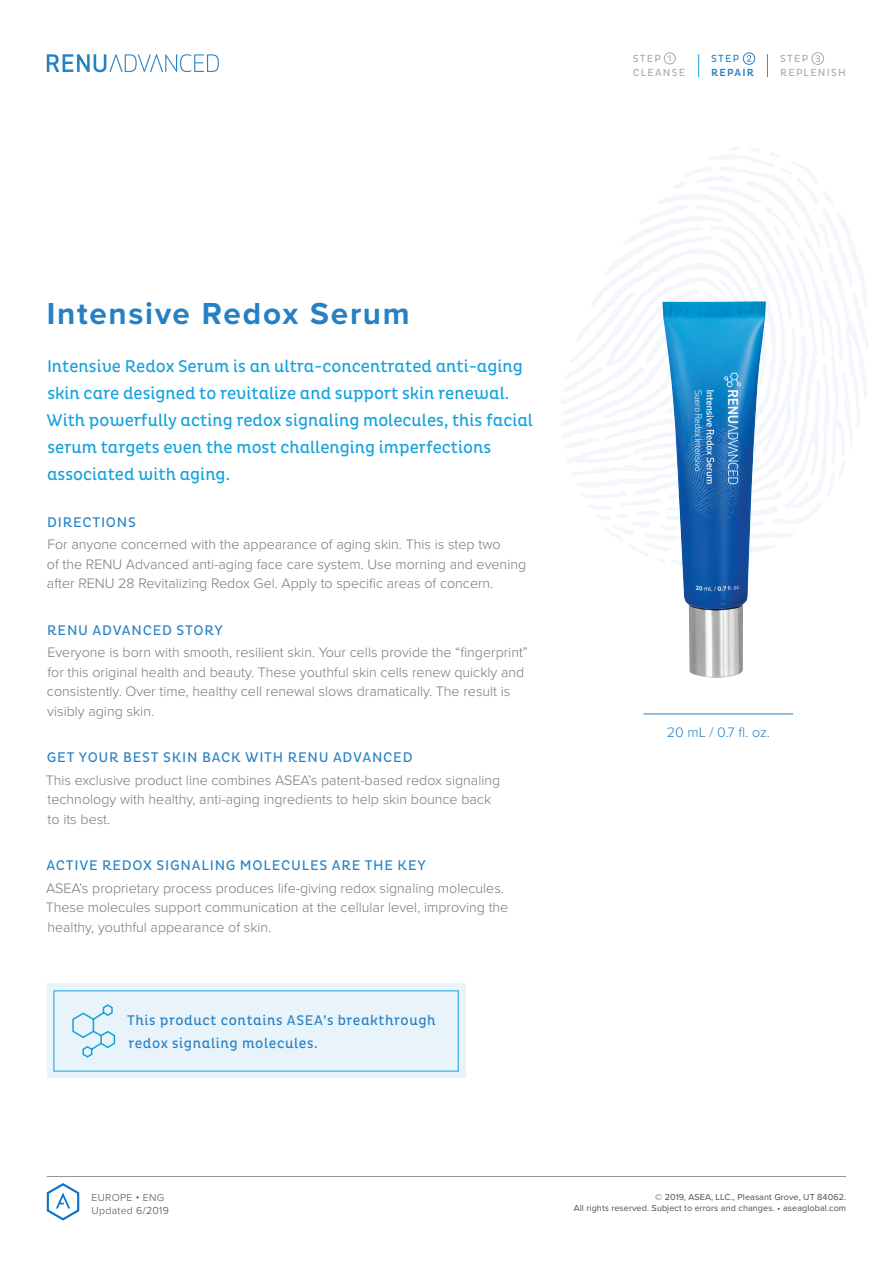
<style>
.page{position:relative;width:893px;height:1263px;background:#fff}
.page>*{position:absolute;margin:0;border:0;box-sizing:border-box;transform-origin:0 0}
.t1{font:700 31.5px "Proxima Nova";letter-spacing:.055em;color:#2681c4}
.t2{font:17.25px/27px "Pluto Cond";color:#14a2dc}
.t3{font:300 14.25px/19.5px "Proxima Nova";color:#76787b}
.t4{font:14.25px/22.5px "Pluto Cond";letter-spacing:.055em;color:#2681c4}
.t5{font:300 14.25px "Proxima Nova";color:#2681c4}
.Body_Copy{font:10.5px "Pluto Cond";letter-spacing:.115em;color:#a8a9ad}
.t6{font:300 10.5px "Proxima Nova";letter-spacing:.03em;color:#4b4c4d}
.Body_Copy-2{font:500 10.5px "Pluto Cond";letter-spacing:.115em;color:#2681c4}
.Body_Copy-3{font:10.5px "Pluto Cond";color:#2681c4}
.t7{font:9px "Proxima Nova";letter-spacing:.01em;color:#4b4c4d}
.s1{color:#3e3e3f}
</style>
<div class="page">
<hr style="left:47px;top:1176px;width:799px;height:1px;background:#939598">
<svg style="left:46px;top:1183px;width:34px;height:38px"></svg>
<svg style="left:561px;top:147px;width:308px;height:415px"></svg>
<img style="left:662px;top:301px;width:104px;height:377px">
<div style="left:47px;top:984px;width:418px;height:94px;background:#e9f3fa"></div>
<svg style="left:72px;top:1004px;width:44px;height:54px"></svg>
<hr style="left:644px;top:714px;width:149px;height:1px;background:#2681c4">
<svg style="left:47px;top:54px;width:172px;height:18px"></svg>
<div style="left:664px;top:52px;width:12px;height:12px;border:1px solid #a8a9ad;border-radius:50%"></div>
<div style="left:743px;top:52px;width:12px;height:13px;border:1px solid #2681c4;border-radius:50%"></div>
<svg style="left:747px;top:55px;width:4px;height:7px"></svg>
<div style="left:811px;top:52px;width:13px;height:13px;border:1px solid #a8a9ad;border-radius:50%"></div>
<svg style="left:816px;top:55px;width:4px;height:7px"></svg>
<svg style="left:767px;top:54px;width:1px;height:23px"></svg>
<svg style="left:698px;top:54px;width:1px;height:23px"></svg>
<p class="Body_Copy" style="left:633px;top:53px;width:29px">STEP</p>
<p class="Body_Copy-3" style="left:711px;top:53px;width:29px">STEP</p>
<p class="Body_Copy" style="left:780px;top:53px;width:29px">STEP</p>
<p class="t1" style="left:47px;top:294px;width:364px">Intensive Redox Serum</p>
<p class="t2" style="left:46px;top:353px;width:488px">Intensive Redox Serum is an ultra-concentrated anti-aging skin care designed to revitalize and support skin renewal.<br>With powerfully acting redox signaling molecules, this facial serum targets even the most challenging imperfections associated with aging.</p>
<p class="t4" style="left:47px;top:511px;width:90px">DIRECTIONS</p>
<p class="t3" style="left:47px;top:534px;width:481px">For anyone concerned with the appearance of aging skin. This is step two<br>of the RENU Advanced anti-aging face care system. Use morning and evening after RENU 28 Revitalizing Redox Gel. Apply to specific areas of concern.</p>
<p class="t4" style="left:47px;top:619px;width:177px">RENU ADVANCED STORY</p>
<p class="t3" style="left:47px;top:642px;width:483px">Everyone is born with smooth, resilient skin. Your cells provide the “fingerprint” for this original health and beauty. These youthful skin cells renew quickly and consistently. Over time, healthy cell renewal slows dramatically. The result is visibly aging skin.</p>
<p class="t4" style="left:47px;top:747px;width:367px">GET YOUR BEST SKIN BACK WITH RENU ADVANCED</p>
<p class="t3" style="left:46px;top:770px;width:456px">This exclusive product line combines ASEA’s patent-based redox signaling technology with healthy, anti-aging ingredients to help skin bounce back to its best.</p>
<p class="t4" style="left:46px;top:855px;width:381px">ACTIVE REDOX SIGNALING MOLECULES ARE THE KEY</p>
<p class="t3" style="left:46px;top:878px;width:464px">ASEA’s proprietary process produces life-giving redox signaling molecules.<br>These molecules support communication at the cellular level, improving the healthy, youthful appearance of skin.</p>
<p class="t4" style="left:127px;top:1009px;width:310px">This product contains ASEA’s breakthrough redox signaling molecules.</p>
<p class="t6" style="left:92px;top:1190px;width:74px">EUROPE • ENG</p>
<p class="Body_Copy" style="left:633px;top:67px;width:54px">CLEANSE</p>
<p class="Body_Copy-2" style="left:711px;top:67px;width:44px">REPAIR</p>
<p class="Body_Copy" style="left:780px;top:67px;width:67px">REPLENISH</p>
<p class="t5" style="left:667px;top:721px;width:105px">20 mL / 0.7 fl. oz.</p>
<p class="t7" style="left:655px;top:1191px;width:192px">© 2019, ASEA, LLC., Pleasant Grove, UT 84062.</p>
<p class="t6" style="left:92px;top:1202px;width:79px">Updated <span class="s1">6/2019</span></p>
<p class="t7" style="left:574px;top:1202px;width:274px">All rights reserved. Subject to errors and changes. • aseaglobal.com</p>
</div>
